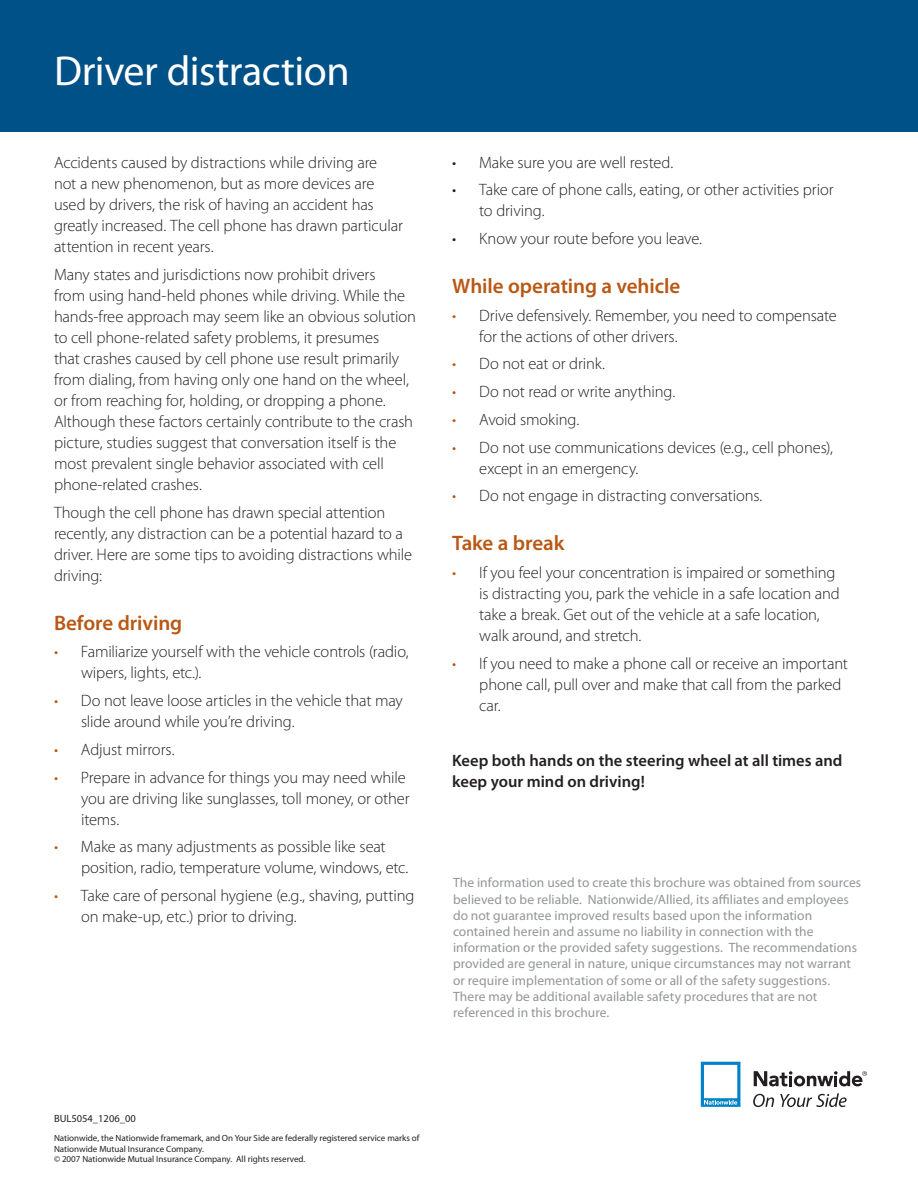
<style>
.page{position:relative;width:918px;height:1188px;background:#fff}
.page>*{position:absolute;margin:0;border:0;box-sizing:border-box;transform-origin:0 0}
.t1{font:42px "Myriad Pro";letter-spacing:-.01em;color:#fff}
.t2{font:600 21px "Myriad Pro";letter-spacing:-.005em;color:#b95814}
.t3{font:300 16.5px/21px "Myriad Pro";letter-spacing:-.01em;color:#231f20}
.t4{font:600 16.5px/21px "Myriad Pro";color:#231f20}
.t5{font:13.5px/16.2px "Myriad Pro";letter-spacing:.005em;color:#939598}
.t6{font:10.5px "Myriad Pro";color:#231f20}
.t7{font:9px "Myriad Pro";color:#231f20}
.s1{color:#b95814}
</style>
<div class="page">
<div style="left:0;top:0;width:918px;height:132px;background:#005187"></div>
<svg style="left:701px;top:1062px;width:39px;height:45px"></svg>
<svg style="left:754px;top:1071px;width:113px;height:15px"></svg>
<svg style="left:753px;top:1094px;width:21px;height:13px"></svg>
<svg style="left:780px;top:1093px;width:67px;height:14px"></svg>
<p class="t1" style="left:54px;top:45px;width:297px">Driver distraction</p>
<p class="t3" style="left:54px;top:152px;width:350px">Accidents caused by distractions while driving are not a new phenomenon, but as more devices are used by drivers, the risk of having an accident has greatly increased. The cell phone has drawn particular attention in recent years.</p>
<p class="t3" style="left:54px;top:264px;width:364px">Many states and jurisdictions now prohibit drivers<br>from using hand-held phones while driving. While the hands-free approach may seem like an obvious solution to cell phone-related safety problems, it presumes<br>that crashes caused by cell phone use result primarily from dialing, from having only one hand on the wheel, or from reaching for, holding, or dropping a phone.<br>Although these factors certainly contribute to the crash picture, studies suggest that conversation itself is the most prevalent single behavior associated with cell phone-related crashes.</p>
<p class="t3" style="left:54px;top:502px;width:360px">Though the cell phone has drawn special attention recently, any distraction can be a potential hazard to a driver. Here are some tips to avoiding distractions while driving:</p>
<p class="t2" style="left:54px;top:609px;width:130px">Before driving</p>
<p class="t3" style="left:81px;top:641px;width:329px;text-indent:-27px"><span class="s1">•</span> Familiarize yourself with the vehicle controls (radio, wipers, lights, etc.).</p>
<p class="t3" style="left:81px;top:690px;width:323px;text-indent:-27px"><span class="s1">•</span> Do not leave loose articles in the vehicle that may slide around while you’re driving.</p>
<p class="t3" style="left:54px;top:739px;width:122px"><span class="s1">•</span> Adjust mirrors.</p>
<p class="t3" style="left:81px;top:766px;width:330px;text-indent:-27px"><span class="s1">•</span> Prepare in advance for things you may need while you are driving like sunglasses, toll money, or other items.</p>
<p class="t3" style="left:81px;top:836px;width:329px;text-indent:-27px"><span class="s1">•</span> Make as many adjustments as possible like seat position, radio, temperature volume, windows, etc.</p>
<p class="t3" style="left:81px;top:885px;width:335px;text-indent:-27px"><span class="s1">•</span> Take care of personal hygiene (e.g., shaving, putting on make-up, etc.) prior to driving.</p>
<p class="t3" style="left:452px;top:151px;width:223px">• Make sure you are well rested.</p>
<p class="t3" style="left:479px;top:179px;width:356px;text-indent:-27px">• Take care of phone calls, eating, or other activities prior to driving.</p>
<p class="t3" style="left:452px;top:228px;width:251px">• Know your route before you leave.</p>
<p class="t2" style="left:452px;top:272px;width:229px">While operating a vehicle</p>
<p class="t3" style="left:479px;top:304px;width:359px;text-indent:-27px"><span class="s1">•</span> Drive defensively. Remember, you need to compensate for the actions of other drivers.</p>
<p class="t3" style="left:452px;top:353px;width:154px"><span class="s1">•</span> Do not eat or drink.</p>
<p class="t3" style="left:452px;top:381px;width:225px"><span class="s1">•</span> Do not read or write anything.</p>
<p class="t3" style="left:452px;top:409px;width:129px"><span class="s1">•</span> Avoid smoking.</p>
<p class="t3" style="left:479px;top:436px;width:355px;text-indent:-27px"><span class="s1">•</span> Do not use communications devices (e.g., cell phones), except in an emergency.</p>
<p class="t3" style="left:452px;top:485px;width:312px"><span class="s1">•</span> Do not engage in distracting conversations.</p>
<p class="t2" style="left:452px;top:530px;width:114px">Take a break</p>
<p class="t3" style="left:479px;top:562px;width:362px;text-indent:-27px"><span class="s1">•</span> If you feel your concentration is impaired or something is distracting you, park the vehicle in a safe location and take a break. Get out of the vehicle at a safe location, walk around, and stretch.</p>
<p class="t3" style="left:479px;top:652px;width:370px;text-indent:-27px"><span class="s1">•</span> If you need to make a phone call or receive an important phone call, pull over and make that call from the parked car.</p>
<p class="t4" style="left:452px;top:750px;width:392px">Keep both hands on the steering wheel at all times and keep your mind on driving!</p>
<p class="t5" style="left:453px;top:875px;width:410px">The information used to create this brochure was obtained from sources believed to be reliable. Nationwide/Allied, its affiliates and employees do not guarantee improved results based upon the information contained herein and assume no liability in connection with the information or the provided safety suggestions. The recommendations provided are general in nature, unique circumstances may not warrant or require implementation of some or all of the safety suggestions.<br>There may be additional available safety procedures that are not referenced in this brochure.</p>
<p class="t6" style="left:54px;top:1112px;width:83px">BUL5054_1206_00</p>
<p class="t7" style="left:54px;top:1132px;width:367px">Nationwide, the Nationwide framemark, and On Your Side are federally registered service marks of</p>
<p class="t7" style="left:54px;top:1143px;width:151px">Nationwide Mutual Insurance Company.</p>
<p class="t7" style="left:54px;top:1154px;width:253px">© 2007 Nationwide Mutual Insurance Company. All rights reserved.</p>
</div>
